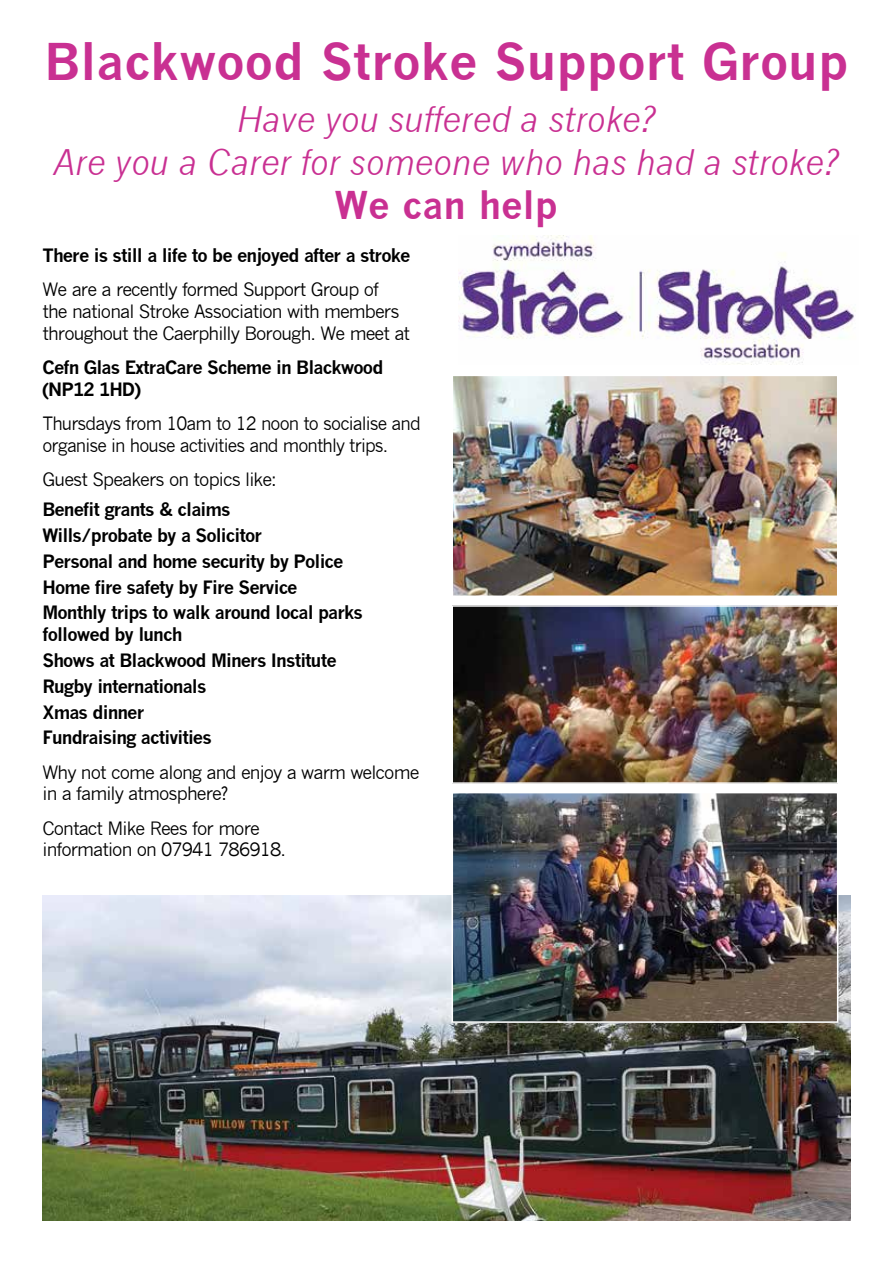
<style>
.page{position:relative;width:893px;height:1263px;background:#fff}
.page>*{position:absolute;margin:0;border:0;box-sizing:border-box;transform-origin:0 0}
.t1{font:700 49.5px "News Gothic";color:#c93092}
.t2{font:700 37.5px "News Gothic";color:#c93092}
.t3{font:italic 34.5px/43.5px "News Gothic";color:#c93092;text-align:center}
.t4{font:18px/21.6px "News Gothic";letter-spacing:-.05em;color:#000}
.t5{font:700 18px/25.8px "News Gothic";letter-spacing:-.05em;color:#000}
</style>
<div class="page">
<img style="left:458px;top:236px;width:398px;height:128px">
<img style="left:454px;top:608px;width:381px;height:173px">
<div style="left:451px;top:605px;width:387px;height:179px;border:2px solid #fff"></div>
<img style="left:454px;top:378px;width:381px;height:216px">
<div style="left:451px;top:375px;width:387px;height:222px;border:2px solid #fff"></div>
<img style="left:43px;top:896px;width:807px;height:324px">
<img style="left:454px;top:795px;width:381px;height:225px">
<div style="left:451px;top:792px;width:387px;height:231px;border:2px solid #fff"></div>
<h1 class="t1" style="left:44px;top:32px;width:806px">Blackwood Stroke Support Group</h1>
<h3 class="t3" style="left:53px;top:97px;width:788px">Have you suffered a stroke?<br>Are you a Carer for someone who has had a stroke?</h3>
<h2 class="t2" style="left:335px;top:182px;width:225px">We can help</h2>
<p class="t5" style="left:43px;top:242px;width:369px">There is still a life to be enjoyed after a stroke</p>
<p class="t4" style="left:43px;top:279px;width:369px">We are a recently formed Support Group of<br>the national Stroke Association with members throughout the Caerphilly Borough. We meet at</p>
<p class="t5" style="left:43px;top:356px;width:342px;line-height:21.6px">Cefn Glas ExtraCare Scheme in Blackwood (NP12 1HD)</p>
<p class="t4" style="left:43px;top:413px;width:380px">Thursdays from 10am to 12 noon to socialise and organise in house activities and monthly trips.</p>
<p class="t4" style="left:43px;top:469px;width:236px">Guest Speakers on topics like:</p>
<p class="t5" style="left:43px;top:496px;width:322px">Benefit grants &amp; claims<br>Wills/probate by a Solicitor<br>Personal and home security by Police<br>Home fire safety by Fire Service<br>Monthly trips to walk around local parks</p>
<p class="t5" style="left:43px;top:621px;width:296px">followed by lunch<br>Shows at Blackwood Miners Institute<br>Rugby internationals<br>Xmas dinner<br>Fundraising activities</p>
<p class="t4" style="left:43px;top:761px;width:378px">Why not come along and enjoy a warm welcome in a family atmosphere?</p>
<p class="t4" style="left:43px;top:817px;width:245px">Contact Mike Rees for more information on 07941 786918.</p>
</div>
